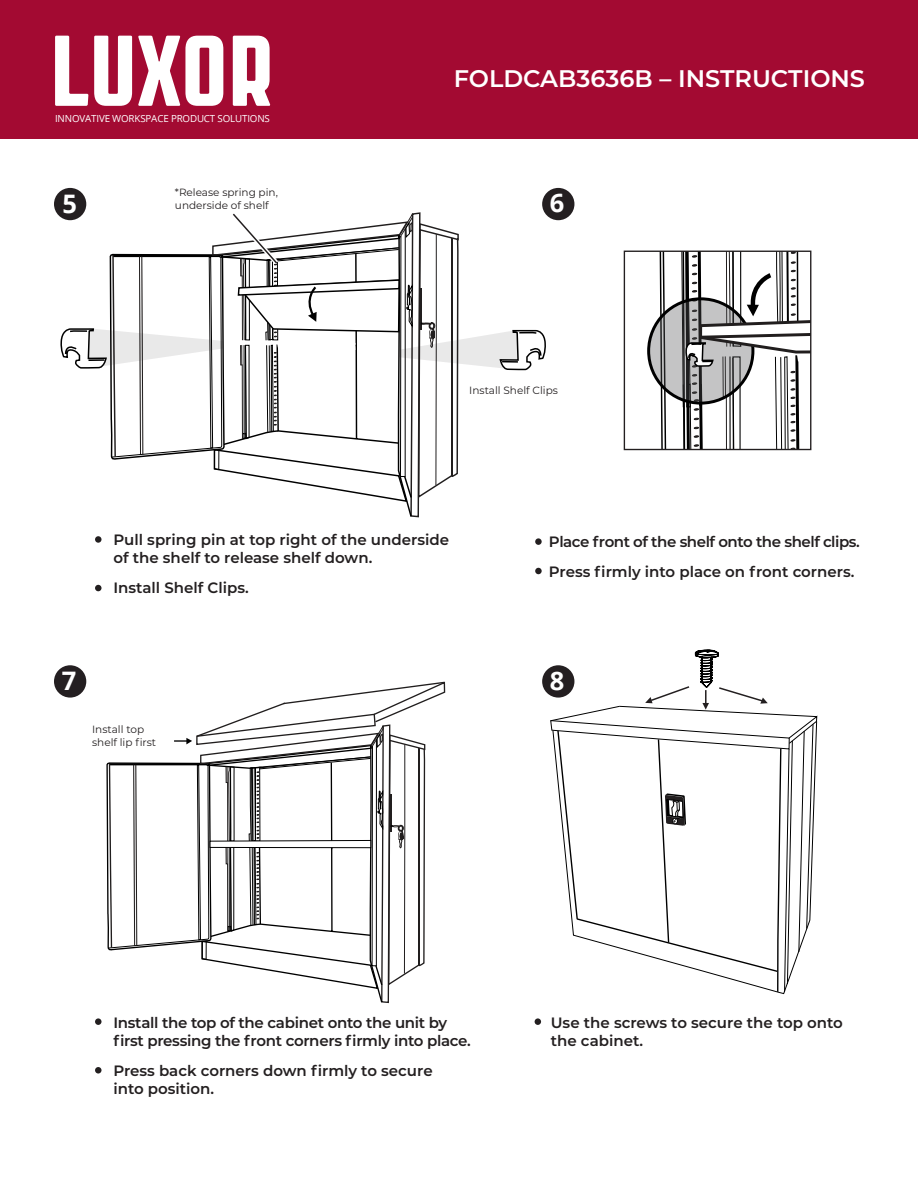
<style>
.page{position:relative;width:918px;height:1188px;background:#fff}
.page>*{position:absolute;margin:0;border:0;box-sizing:border-box;transform-origin:0 0}
.t1{font:700 25.5px "Open Sans";color:#fff}
.t2{font:600 24px "Montserrat";color:#fff}
.t3{font:600 15px/18px "Montserrat";letter-spacing:-.005em;color:#231f20}
.t4{font:600 15px "Montserrat";letter-spacing:-.03em;color:#231f20}
.t5{font:10.5px/12.6px "Montserrat";color:#231f20}
.t6{font:9.75px "Open Sans";letter-spacing:-.015em;color:#fff}
</style>
<div class="page">
<div style="left:0;top:0;width:918px;height:138px;background:#a30a32"></div>
<svg style="left:55px;top:36px;width:33px;height:70px"></svg>
<svg style="left:94px;top:36px;width:38px;height:70px"></svg>
<svg style="left:138px;top:36px;width:85px;height:70px"></svg>
<svg style="left:233px;top:36px;width:17px;height:70px"></svg>
<svg style="left:60px;top:208px;width:487px;height:310px"></svg>
<div style="left:95px;top:536px;width:7px;height:7px;background:#231f20;border-radius:50%"></div>
<div style="left:95px;top:585px;width:7px;height:6px;background:#231f20;border-radius:50%"></div>
<div style="left:95px;top:1018px;width:7px;height:7px;background:#231f20;border-radius:50%"></div>
<div style="left:535px;top:1018px;width:6px;height:7px;background:#231f20;border-radius:50%"></div>
<div style="left:95px;top:1067px;width:7px;height:7px;background:#231f20;border-radius:50%"></div>
<div style="left:535px;top:538px;width:7px;height:7px;background:#231f20;border-radius:50%"></div>
<div style="left:535px;top:568px;width:7px;height:6px;background:#231f20;border-radius:50%"></div>
<svg style="left:647px;top:253px;width:162px;height:195px"></svg>
<div style="left:624px;top:251px;width:187px;height:199px;border:1px solid #231f20"></div>
<svg style="left:250px;top:35px;width:122px;height:483px"></svg>
<svg style="left:106px;top:681px;width:340px;height:323px"></svg>
<svg style="left:550px;top:649px;width:268px;height:344px"></svg>
<div style="left:54px;top:188px;width:32px;height:32px;background:#241f21;border-radius:50%"></div>
<div style="left:54px;top:665px;width:32px;height:33px;background:#241f21;border-radius:50%"></div>
<div style="left:542px;top:188px;width:32px;height:32px;background:#241f21;border-radius:50%"></div>
<div style="left:542px;top:665px;width:32px;height:33px;background:#241f21;border-radius:50%"></div>
<p class="t6" style="left:55px;top:112px;width:216px">INNOVATIVE WORKSPACE PRODUCT SOLUTIONS</p>
<p class="t1" style="left:63px;top:186px;width:16px">5</p>
<p class="t5" style="left:175px;top:186px;width:104px">*Release spring pin, underside of shelf</p>
<p class="t2" style="left:454px;top:61px;width:413px">FOLDCAB3636B – INSTRUCTIONS</p>
<p class="t1" style="left:550px;top:185px;width:16px">6</p>
<p class="t5" style="left:469px;top:384px;width:90px">Install Shelf Clips</p>
<p class="t3" style="left:113px;top:530px;width:337px">Pull spring pin at top right of the underside of the shelf to release shelf down.</p>
<p class="t3" style="left:113px;top:578px;width:137px">Install Shelf Clips.</p>
<p class="t1" style="left:62px;top:662px;width:16px">7</p>
<p class="t5" style="left:92px;top:723px;width:66px">Install top shelf lip first</p>
<p class="t4" style="left:549px;top:531px;width:312px">Place front of the shelf onto the shelf clips.</p>
<p class="t3" style="left:549px;top:562px;width:307px">Press firmly into place on front corners.</p>
<p class="t1" style="left:550px;top:662px;width:16px">8</p>
<p class="t3" style="left:113px;top:1013px;width:359px">Install the top of the cabinet onto the unit by first pressing the front corners firmly into place.</p>
<p class="t3" style="left:113px;top:1061px;width:321px">Press back corners down firmly to secure into position.</p>
<p class="t3" style="left:551px;top:1013px;width:294px">Use the screws to secure the top onto the cabinet.</p>
</div>
